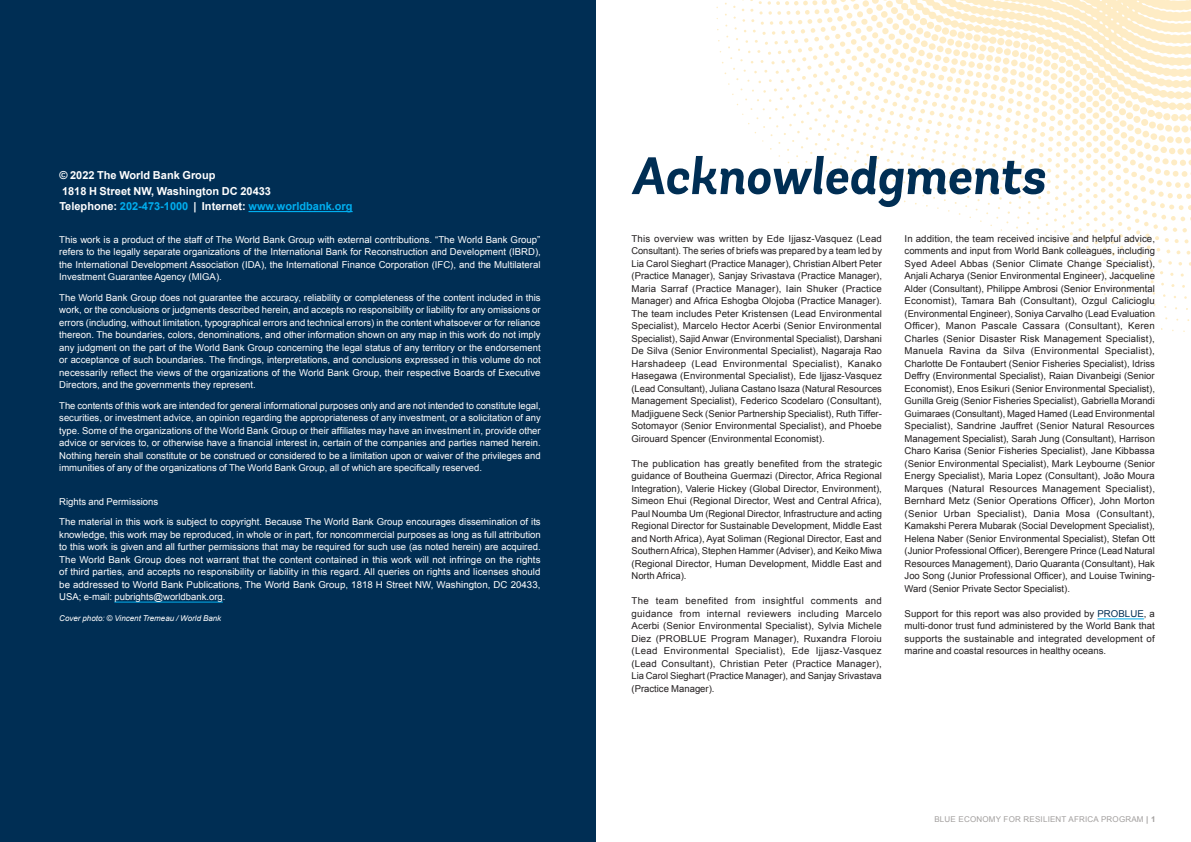
<style>
.page{position:relative;width:1191px;height:842px;background:#fff}
.page>*{position:absolute;margin:0;border:0;box-sizing:border-box;transform-origin:0 0}
.Body_Copy{font:italic 700 52.5px "Andes";color:#002e54}
.Body_Copy-2{font:700 11px/15.5px "Arial";color:#fff}
.Body_Copy-3{font:700 11px "Arial";color:#00aeef}
.Body_Copy-4{font:9.5px/12.5px "Arial";color:#231f20;text-align:justify}
.t1{font:9.5px/12.5px "Arial";color:#fff;text-align:justify}
.t2{font:8px "Arial";letter-spacing:.025em;color:#a29f9e}
.Body_Copy-5{font:italic 8px "Arial";color:#fff}
.s1{color:#fff}
.s2{color:#002e54}
.s3{font-weight:700}
</style>
<div class="page">
<svg style="left:716px;top:0;width:475px;height:332px"></svg>
<div style="left:0;top:0;width:596px;height:842px;background:#002e54"></div>
<hr style="left:248px;top:211px;width:105px;height:1px;background:#00aeef">
<hr style="left:114px;top:602px;width:109px;height:1px;background:#00aeef">
<hr style="left:1097px;top:619px;width:46px;height:1px;background:#00aeef">
<p class="Body_Copy-2" style="left:59px;top:168px;width:213px">© 2022 The World Bank Group<br>1818 H Street NW, Washington DC 20433</p>
<p class="Body_Copy-3" style="left:59px;top:199px;width:295px"><span class="s1">Telephone:</span> 202-473-1000 <span class="s1">| Internet:</span> www.worldbank.org</p>
<p class="t1" style="left:59px;top:233px;width:483px">This work is a product of the staff of The World Bank Group with external contributions. “The World Bank Group” refers to the legally separate organizations of the International Bank for Reconstruction and Development (IBRD), the International Development Association (IDA), the International Finance Corporation (IFC), and the Multilateral Investment Guarantee Agency (MIGA).</p>
<p class="t1" style="left:59px;top:291px;width:483px">The World Bank Group does not guarantee the accuracy, reliability or completeness of the content included in this work, or the conclusions or judgments described herein, and accepts no responsibility or liability for any omissions or errors (including, without limitation, typographical errors and technical errors) in the content whatsoever or for reliance thereon. The boundaries, colors, denominations, and other information shown on any map in this work do not imply any judgment on the part of the World Bank Group concerning the legal status of any territory or the endorsement or acceptance of such boundaries. The findings, interpretations, and conclusions expressed in this volume do not necessarily reflect the views of the organizations of the World Bank Group, their respective Boards of Executive Directors, and the governments they represent.</p>
<p class="t1" style="left:59px;top:399px;width:483px">The contents of this work are intended for general informational purposes only and are not intended to constitute legal, securities, or investment advice, an opinion regarding the appropriateness of any investment, or a solicitation of any type. Some of the organizations of the World Bank Group or their affiliates may have an investment in, provide other advice or services to, or otherwise have a financial interest in, certain of the companies and parties named herein.<br>Nothing herein shall constitute or be construed or considered to be a limitation upon or waiver of the privileges and immunities of any of the organizations of The World Bank Group, all of which are specifically reserved.</p>
<p class="t1" style="left:59px;top:495px;width:100px">Rights and Permissions</p>
<p class="t1" style="left:59px;top:516px;width:483px">The material in this work is subject to copyright. Because The World Bank Group encourages dissemination of its knowledge, this work may be reproduced, in whole or in part, for noncommercial purposes as long as full attribution to this work is given and all further permissions that may be required for such use (as noted herein) are acquired.<br>The World Bank Group does not warrant that the content contained in this work will not infringe on the rights of third parties, and accepts no responsibility or liability in this regard. All queries on rights and licenses should be addressed to World Bank Publications, The World Bank Group, 1818 H Street NW, Washington, DC 20433, USA; e-mail: pubrights@worldbank.org.</p>
<p class="Body_Copy-5" style="left:59px;top:613px;width:163px">Cover photo: © Vincent Tremeau / World Bank</p>
<p class="Body_Copy" style="left:631px;top:143px;width:415px">Acknowledgments</p>
<p class="Body_Copy-4" style="left:631px;top:232px;width:252px">This overview was written by Ede Ijjasz-Vasquez (Lead Consultant). The series of briefs was prepared by a team led by Lia Carol Sieghart (Practice Manager), Christian Albert Peter (Practice Manager), Sanjay Srivastava (Practice Manager), Maria Sarraf (Practice Manager), Iain Shuker (Practice Manager) and Africa Eshogba Olojoba (Practice Manager).<br>The team includes Peter Kristensen (Lead Environmental Specialist), Marcelo Hector Acerbi (Senior Environmental Specialist), Sajid Anwar (Environmental Specialist), Darshani De Silva (Senior Environmental Specialist), Nagaraja Rao Harshadeep (Lead Environmental Specialist), Kanako Hasegawa (Environmental Specialist), Ede Ijjasz-Vasquez (Lead Consultant), Juliana Castano Isaza (Natural Resources Management Specialist), Federico Scodelaro (Consultant), Madjiguene Seck (Senior Partnership Specialist), Ruth Tiffer-Sotomayor (Senior Environmental Specialist), and Phoebe Girouard Spencer (Environmental Economist).</p>
<p class="Body_Copy-4" style="left:631px;top:457px;width:252px">The publication has greatly benefited from the strategic guidance of Boutheina Guermazi (Director, Africa Regional Integration), Valerie Hickey (Global Director, Environment), Simeon Ehui (Regional Director, West and Central Africa), Paul Noumba Um (Regional Director, Infrastructure and acting Regional Director for Sustainable Development, Middle East and North Africa), Ayat Soliman (Regional Director, East and Southern Africa), Stephen Hammer (Adviser), and Keiko Miwa (Regional Director, Human Development, Middle East and North Africa).</p>
<p class="Body_Copy-4" style="left:631px;top:595px;width:252px">The team benefited from insightful comments and guidance from internal reviewers including Marcelo Acerbi (Senior Environmental Specialist), Sylvia Michele Diez (PROBLUE Program Manager), Ruxandra Floroiu (Lead Environmental Specialist), Ede Ijjasz-Vasquez (Lead Consultant), Christian Peter (Practice Manager), Lia Carol Sieghart (Practice Manager), and Sanjay Srivastava (Practice Manager).</p>
<p class="Body_Copy-4" style="left:904px;top:232px;width:252px">In addition, the team received incisive and helpful advice, comments and input from World Bank colleagues, including Syed Adeel Abbas (Senior Climate Change Specialist), Anjali Acharya (Senior Environmental Engineer), Jacqueline Alder (Consultant), Philippe Ambrosi (Senior Environmental Economist), Tamara Bah (Consultant), Ozgul Calicioglu (Environmental Engineer), Soniya Carvalho (Lead Evaluation Officer), Manon Pascale Cassara (Consultant), Keren Charles (Senior Disaster Risk Management Specialist), Manuela Ravina da Silva (Environmental Specialist), Charlotte De Fontaubert (Senior Fisheries Specialist), Idriss Deffry (Environmental Specialist), Raian Divanbeigi (Senior Economist), Enos Esikuri (Senior Environmental Specialist), Gunilla Greig (Senior Fisheries Specialist), Gabriella Morandi Guimaraes (Consultant), Maged Hamed (Lead Environmental Specialist), Sandrine Jauffret (Senior Natural Resources Management Specialist), Sarah Jung (Consultant), Harrison Charo Karisa (Senior Fisheries Specialist), Jane Kibbassa (Senior Environmental Specialist), Mark Leybourne (Senior Energy Specialist), Maria Lopez (Consultant), João Moura Marques (Natural Resources Management Specialist), Bernhard Metz (Senior Operations Officer), John Morton (Senior Urban Specialist), Dania Mosa (Consultant), Kamakshi Perera Mubarak (Social Development Specialist), Helena Naber (Senior Environmental Specialist), Stefan Ott (Junior Professional Officer), Berengere Prince (Lead Natural Resources Management), Dario Quaranta (Consultant), Hak Joo Song (Junior Professional Officer), and Louise Twining-Ward (Senior Private Sector Specialist).</p>
<p class="Body_Copy-4" style="left:904px;top:607px;width:252px">Support for this report was also provided by <span class="s2">PROBLUE</span>, a multi-donor trust fund administered by the World Bank that supports the sustainable and integrated development of marine and coastal resources in healthy oceans.</p>
<p class="t2" style="left:934px;top:814px;width:223px">BLUE ECONOMY FOR RESILIENT AFRICA PROGRAM <span class="s3">| 1</span></p>
</div>
